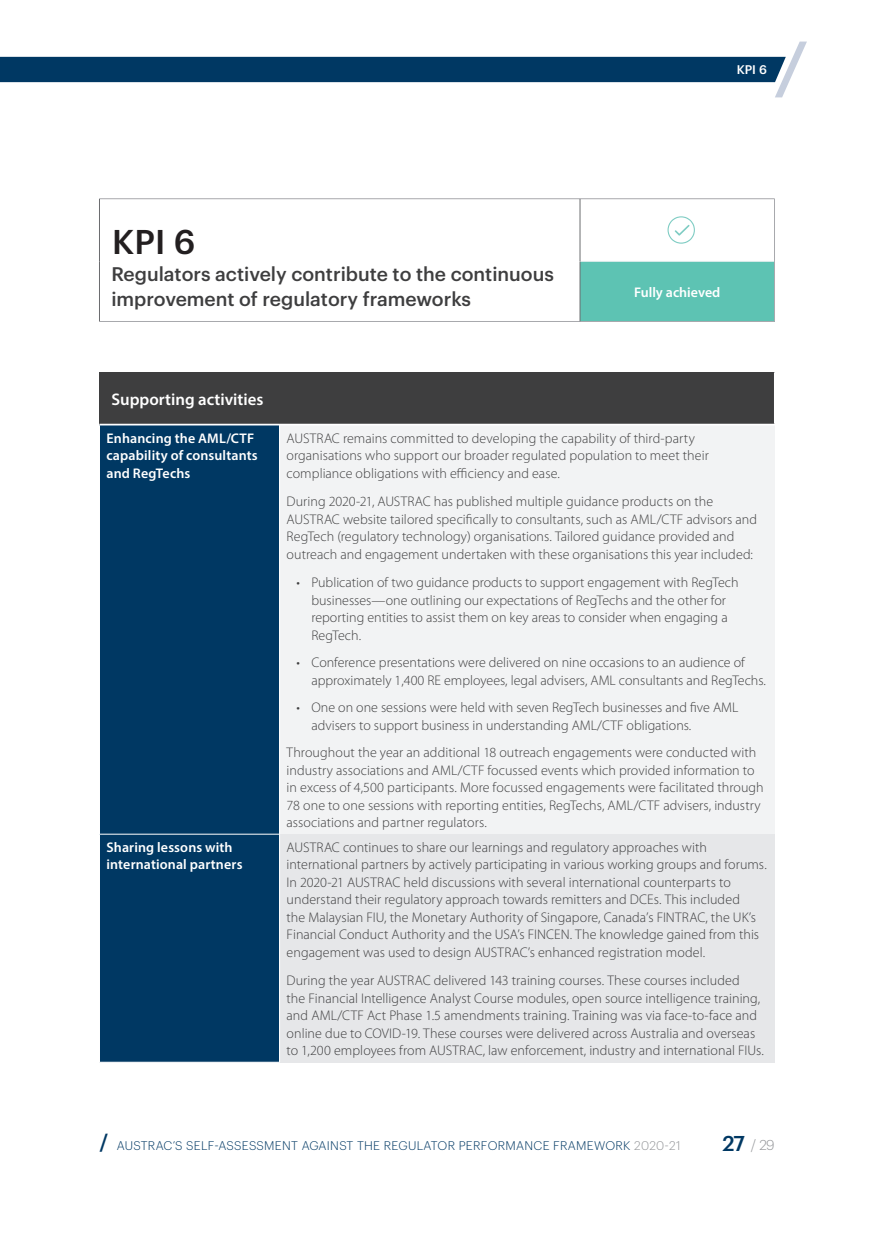
<style>
.page{position:relative;width:874px;height:1241px;background:#fff}
.page>*{position:absolute;margin:0;border:0;box-sizing:border-box;transform-origin:0 0}
.Heading_2{font:500 33.6px "Graphik";color:#231f20}
.Heading_3{font:500 19.25px/24.5px "Graphik";color:#3e3e3f}
.Body{font:600 16.8px "Myriad Pro";color:#fff}
.Table_Text{font:300 14px/17.5px "Myriad Pro";color:#3e3e3f}
.Table_Highlight{font:600 14px/17.5px "Myriad Pro";letter-spacing:.01em;color:#fff}
.Body-2{font:600 14px "Myriad Pro";color:#fff}
.t1{font:300 14px "Graphik";color:#939598}
.t2{font:300 12.25px "Graphik";letter-spacing:.025em;color:#003863}
.t3{font:500 12.25px "Graphik";color:#fff}
.s1{font-weight:500;font-size:21px}
.s2{color:#939598}
.s3{font-weight:500;font-size:21px;color:#003863}
</style>
<div class="page">
<svg style="left:0;top:42px;width:806px;height:55px"></svg>
<div style="left:99px;top:372px;width:675px;height:52px;background:#3e3e3f"></div>
<div style="left:100px;top:425px;width:179px;height:636px;background:#003863"></div>
<div style="left:279px;top:424px;width:495px;height:410px;background:#f2f3f4"></div>
<div style="left:279px;top:834px;width:495px;height:228px;background:#e6e7e9"></div>
<hr style="left:773px;top:372px;width:2px;height:51px;background:#fff">
<hr style="left:99px;top:833px;width:180px;height:1px;background:#fff">
<hr style="left:279px;top:425px;width:1px;height:408px;background:#fff">
<hr style="left:279px;top:834px;width:1px;height:227px;background:#fff">
<hr style="left:99px;top:423px;width:180px;height:2px;background:#fff">
<hr style="left:279px;top:423px;width:496px;height:2px;background:#fff">
<svg style="left:100px;top:199px;width:673px;height:62px"></svg>
<div style="left:579px;top:261px;width:195px;height:60px;background:#5dc3b3"></div>
<hr style="left:99px;top:198px;width:480px;height:1px;background:#a8a9ad">
<hr style="left:579px;top:198px;width:195px;height:1px;background:#a8a9ad">
<hr style="left:773px;top:199px;width:1px;height:62px;background:#a8a9ad">
<hr style="left:579px;top:261px;width:195px;height:1px;background:#f2f3f4">
<hr style="left:773px;top:261px;width:1px;height:60px;background:#a8a9ad">
<hr style="left:99px;top:321px;width:480px;height:1px;background:#a8a9ad">
<hr style="left:579px;top:321px;width:195px;height:1px;background:#a8a9ad">
<hr style="left:99px;top:199px;width:1px;height:62px;background:#6c6d70">
<hr style="left:99px;top:261px;width:1px;height:60px;background:#6c6d70">
<hr style="left:579px;top:199px;width:1px;height:62px;background:#6c6d70">
<hr style="left:579px;top:261px;width:1px;height:60px;background:#6c6d70">
<svg style="left:667px;top:216px;width:27px;height:28px"></svg>
<p class="Heading_2" style="left:112px;top:216px;width:84px">KPI 6</p>
<p class="Heading_3" style="left:111px;top:260px;width:444px">Regulators actively contribute to the continuous improvement of regulatory frameworks</p>
<p class="t3" style="left:736px;top:61px;width:32px">KPI 6</p>
<p class="Body-2" style="left:633px;top:283px;width:88px">Fully achieved</p>
<p class="Body" style="left:111px;top:388px;width:153px">Supporting activities</p>
<p class="Table_Highlight" style="left:106px;top:429px;width:153px">Enhancing the AML/CTF capability of consultants and RegTechs</p>
<p class="Table_Text" style="left:286px;top:429px;width:423px">AUSTRAC remains committed to developing the capability of third-party organisations who support our broader regulated population to meet their compliance obligations with efficiency and ease.</p>
<p class="Table_Text" style="left:286px;top:492px;width:472px">During 2020-21, AUSTRAC has published multiple guidance products on the AUSTRAC website tailored specifically to consultants, such as AML/CTF advisors and RegTech (regulatory technology) organisations. Tailored guidance provided and outreach and engagement undertaken with these organisations this year included:</p>
<p class="Table_Text" style="left:311px;top:573px;width:428px;text-indent:-15px">• Publication of two guidance products to support engagement with RegTech businesses—one outlining our expectations of RegTechs and the other for reporting entities to assist them on key areas to consider when engaging a RegTech.</p>
<p class="Table_Text" style="left:311px;top:653px;width:456px;text-indent:-15px">• Conference presentations were delivered on nine occasions to an audience of approximately 1,400 RE employees, legal advisers, AML consultants and RegTechs.</p>
<p class="Table_Text" style="left:311px;top:698px;width:428px;text-indent:-15px">• One on one sessions were held with seven RegTech businesses and five AML advisers to support business in understanding AML/CTF obligations.</p>
<p class="Table_Text" style="left:286px;top:743px;width:478px">Throughout the year an additional 18 outreach engagements were conducted with industry associations and AML/CTF focussed events which provided information to in excess of 4,500 participants. More focussed engagements were facilitated through 78 one to one sessions with reporting entities, RegTechs, AML/CTF advisers, industry associations and partner regulators.</p>
<p class="Table_Highlight" style="left:106px;top:837px;width:137px">Sharing lessons with international partners</p>
<p class="Table_Text" style="left:286px;top:838px;width:481px">AUSTRAC continues to share our learnings and regulatory approaches with international partners by actively participating in various working groups and forums.<br>In 2020-21 AUSTRAC held discussions with several international counterparts to understand their regulatory approach towards remitters and DCEs. This included<br>the Malaysian FIU, the Monetary Authority of Singapore, Canada’s FINTRAC, the UK’s Financial Conduct Authority and the USA’s FINCEN. The knowledge gained from this engagement was used to design AUSTRAC’s enhanced registration model.</p>
<p class="Table_Text" style="left:286px;top:971px;width:478px">During the year AUSTRAC delivered 143 training courses. These courses included<br>the Financial Intelligence Analyst Course modules, open source intelligence training, and AML/CTF Act Phase 1.5 amendments training. Training was via face-to-face and online due to COVID-19. These courses were delivered across Australia and overseas to 1,200 employees from AUSTRAC, law enforcement, industry and international FIUs.</p>
<p class="t2" style="left:99px;top:1136px;width:582px"><span class="s1">/</span> AUSTRAC’S SELF-ASSESSMENT AGAINST THE REGULATOR PERFORMANCE FRAMEWORK <span class="s2">2020-21</span></p>
<p class="t1" style="left:722px;top:1134px;width:54px"><span class="s3">27</span> / 29</p>
</div>
